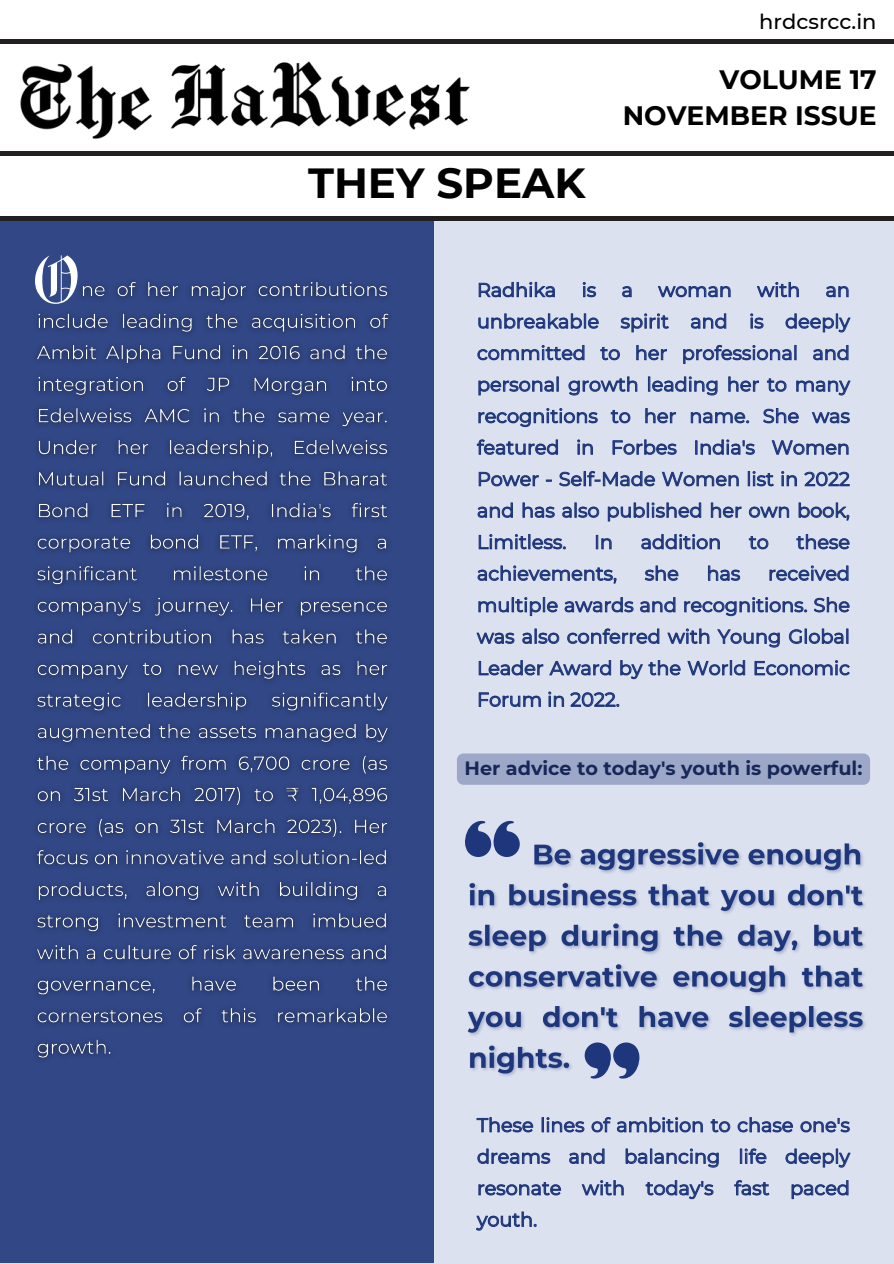
<style>
.page{position:relative;width:894px;height:1264px;background:#fff}
.page>*{position:absolute;margin:0;border:0;box-sizing:border-box;transform-origin:0 0}
.t1{font:66.6px "Engravers Old English BT";color:#fff}
.t2{font:700 42px "Montserrat";color:#000}
.t3{font:700 26.55px/36.6px "Montserrat";color:#000;text-align:right}
.t4{font:500 21px "Montserrat";color:#000}
.t5{font:19.2px/31.5px "Montserrat";color:#1e367b;text-align:justify}
.t6{font:700 19.2px "Montserrat";color:#172757}
</style>
<div class="page">
<div style="left:0;top:220px;width:893px;height:1043px;background:#dce1ef"></div>
<div style="left:0;top:220px;width:433px;height:1042px;background:#314786"></div>
<svg style="left:478px;top:282px;width:370px;height:15px"></svg>
<svg style="left:478px;top:313px;width:372px;height:20px"></svg>
<svg style="left:477px;top:345px;width:371px;height:19px"></svg>
<svg style="left:478px;top:376px;width:372px;height:20px"></svg>
<svg style="left:478px;top:408px;width:371px;height:19px"></svg>
<svg style="left:476px;top:439px;width:372px;height:16px"></svg>
<svg style="left:478px;top:471px;width:371px;height:15px"></svg>
<svg style="left:477px;top:502px;width:372px;height:19px"></svg>
<svg style="left:478px;top:534px;width:371px;height:15px"></svg>
<svg style="left:477px;top:565px;width:371px;height:18px"></svg>
<svg style="left:478px;top:597px;width:371px;height:19px"></svg>
<svg style="left:476px;top:628px;width:372px;height:19px"></svg>
<svg style="left:478px;top:660px;width:371px;height:19px"></svg>
<svg style="left:478px;top:691px;width:141px;height:16px"></svg>
<svg style="left:465px;top:821px;width:53px;height:16px"></svg>
<img style="left:465px;top:837px;width:401px;height:242px">
<svg style="left:584px;top:1042px;width:55px;height:36px"></svg>
<div style="left:457px;top:753px;width:412px;height:31px;background:#9da8c8;border-radius:7px"></div>
<svg style="left:476px;top:1117px;width:57px;height:15px"></svg>
<svg style="left:541px;top:1117px;width:308px;height:15px"></svg>
<svg style="left:477px;top:1148px;width:373px;height:19px"></svg>
<svg style="left:478px;top:1180px;width:370px;height:19px"></svg>
<svg style="left:476px;top:1211px;width:61px;height:19px"></svg>
<img style="left:20px;top:64px;width:132px;height:75px">
<img style="left:171px;top:61px;width:298px;height:69px">
<hr style="left:0;top:151px;width:893px;height:4px;background:#231f20">
<hr style="left:0;top:40px;width:893px;height:4px;background:#231f20">
<img style="left:36px;top:281px;width:353px;height:779px">
<hr style="left:0;top:216px;width:893px;height:4px;background:#231f20">
<h1 class="t1" style="left:33px;top:241px;width:48px">O</h1>
<p class="t4" style="left:759px;top:9px;width:119px">hrdcsrcc.in</p>
<p class="t2" style="left:308px;top:158px;width:279px">THEY SPEAK</p>
<h2 class="t3" style="left:622px;top:61px;width:255px">VOLUME 17<br>NOVEMBER ISSUE</h2>
<h4 class="t5" style="left:477px;top:274px;width:81px">Radhika</h4>
<h4 class="t5" style="left:581px;top:274px;width:16px">is</h4>
<h4 class="t5" style="left:621px;top:274px;width:13px">a</h4>
<h4 class="t5" style="left:658px;top:274px;width:75px">woman</h4>
<h4 class="t5" style="left:757px;top:274px;width:44px">with</h4>
<h4 class="t5" style="left:477px;top:274px;width:374px;text-indent:348px">an unbreakable spirit and is deeply committed to her professional and personal growth leading her to many recognitions to her name. She was featured in Forbes India's Women Power - Self-Made Women list in 2022 and has also published her own book, Limitless.</h4>
<h4 class="t5" style="left:594px;top:526px;width:20px">In</h4>
<h4 class="t5" style="left:640px;top:526px;width:82px">addition</h4>
<h4 class="t5" style="left:748px;top:526px;width:21px">to</h4>
<h4 class="t5" style="left:796px;top:526px;width:55px">these</h4>
<h4 class="t5" style="left:477px;top:557px;width:141px">achievements,</h4>
<h4 class="t5" style="left:644px;top:557px;width:35px">she</h4>
<h4 class="t5" style="left:706px;top:557px;width:35px">has</h4>
<h4 class="t5" style="left:477px;top:557px;width:374px;text-indent:291px">received multiple awards and recognitions. She was also conferred with Young Global Leader Award by the World Economic Forum in 2022.</h4>
<p class="t6" style="left:464px;top:756px;width:399px">Her advice to today's youth is powerful:</p>
<p class="t5" style="left:477px;top:1109px;width:374px">These lines of ambition to chase one's dreams and balancing life deeply resonate with today's fast paced youth.</p>
</div>
